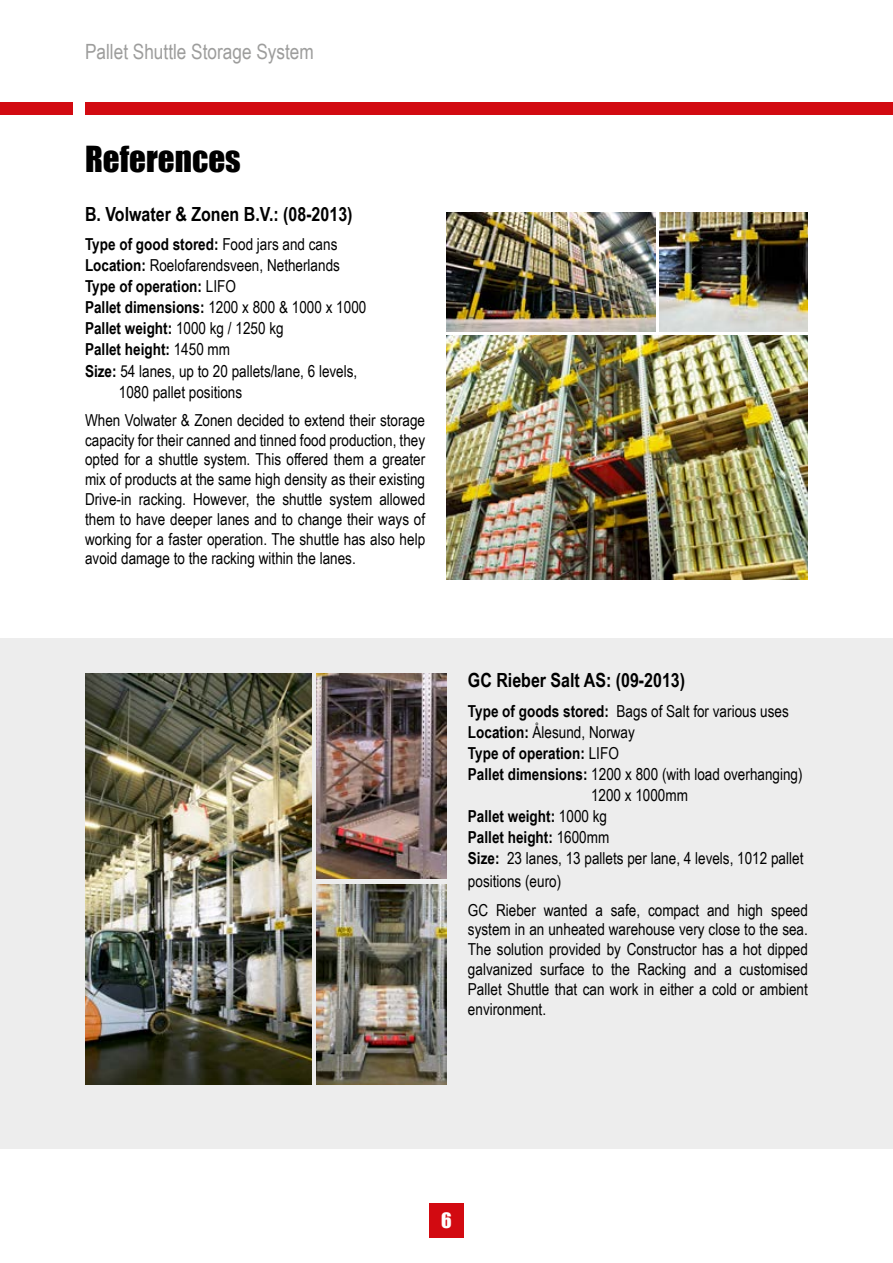
<style>
.page{position:relative;width:893px;height:1263px;background:#fff}
.page>*{position:absolute;margin:0;border:0;box-sizing:border-box;transform-origin:0 0}
.t1{font:33px "Impact";color:#000}
.t2{font:21px "Arial Narrow";color:#9d9d9c}
.t3{font:700 19.5px "Arial Narrow";color:#000}
.t4{font:19.5px "Impact";color:#fff}
.t5{font:16.5px/19.8px "Arial Narrow";color:#000;text-align:justify}
.t6{font:700 16.5px "Arial Narrow";color:#000}
.s1{font-weight:400}
.s2{font-weight:700}
</style>
<div class="page">
<div style="left:85px;top:102px;width:808px;height:13px;background:#d20a11"></div>
<div style="left:0;top:102px;width:72px;height:13px;background:#d20a11"></div>
<div style="left:429px;top:1203px;width:34px;height:34px;background:#d20a11"></div>
<div style="left:0;top:638px;width:893px;height:510px;background:#ededed"></div>
<img style="left:85px;top:673px;width:227px;height:411px">
<img style="left:316px;top:673px;width:130px;height:206px">
<img style="left:446px;top:212px;width:209px;height:120px">
<img style="left:660px;top:212px;width:148px;height:120px">
<img style="left:316px;top:884px;width:130px;height:201px">
<img style="left:446px;top:336px;width:362px;height:244px">
<p class="t2" style="left:85px;top:36px;width:230px">Pallet Shuttle Storage System</p>
<h1 class="t1" style="left:85px;top:133px;width:157px">References</h1>
<p class="t3" style="left:85px;top:199px;width:269px">B. Volwater &amp; Zonen B.V.: (08-2013)</p>
<p class="t6" style="left:85px;top:232px;width:254px">Type of good stored: <span class="s1">Food jars and cans</span></p>
<p class="t5" style="left:85px;top:255px;width:256px"><span class="s2">Location:</span> Roelofarendsveen, Netherlands</p>
<p class="t6" style="left:85px;top:274px;width:152px">Type of operation: <span class="s1">LIFO</span></p>
<p class="t5" style="left:85px;top:297px;width:283px"><span class="s2">Pallet dimensions:</span> 1200 x 800 &amp; 1000 x 1000</p>
<p class="t6" style="left:85px;top:316px;width:200px">Pallet weight: <span class="s1">1000 kg / 1250 kg</span></p>
<p class="t6" style="left:85px;top:337px;width:147px">Pallet height: <span class="s1">1450 mm</span></p>
<p class="t5" style="left:85px;top:360px;width:274px"><span class="s2">Size:</span> 54 lanes, up to 20 pallets/lane, 6 levels,</p>
<p class="t5" style="left:119px;top:381px;width:125px">1080 pallet positions</p>
<p class="t5" style="left:85px;top:409px;width:342px">When Volwater &amp; Zonen decided to extend their storage capacity for their canned and tinned food production, they opted for a shuttle system. This offered them a greater mix of products at the same high density as their existing Drive-in racking. However, the shuttle system allowed them to have deeper lanes and to change their ways of working for a faster operation. The shuttle has also help avoid damage to the racking within the lanes.</p>
<p class="t3" style="left:468px;top:666px;width:219px">GC Rieber Salt AS: (09-2013)</p>
<p class="t5" style="left:468px;top:700px;width:322px"><span class="s2">Type of goods stored:</span> Bags of Salt for various uses</p>
<p class="t5" style="left:468px;top:721px;width:168px"><span class="s2">Location:</span> Ålesund, Norway</p>
<p class="t6" style="left:468px;top:740px;width:152px">Type of operation: <span class="s1">LIFO</span></p>
<p class="t5" style="left:468px;top:763px;width:336px"><span class="s2">Pallet dimensions:</span> 1200 x 800 (with load overhanging)</p>
<p class="t5" style="left:591px;top:784px;width:99px">1200 x 1000mm</p>
<p class="t6" style="left:468px;top:803px;width:141px">Pallet weight: <span class="s1">1000 kg</span></p>
<p class="t6" style="left:468px;top:824px;width:143px">Pallet height: <span class="s1">1600mm</span></p>
<p class="t5" style="left:468px;top:847px;width:337px"><span class="s2">Size:</span> 23 lanes, 13 pallets per lane, 4 levels, 1012 pallet</p>
<p class="t5" style="left:468px;top:867px;width:341px;line-height:28.3px">positions (euro)<br>GC Rieber wanted a safe, compact and high speed</p>
<p class="t5" style="left:468px;top:919px;width:341px">system in an unheated warehouse very close to the sea.<br>The solution provided by Constructor has a hot dipped galvanized surface to the Racking and a customised Pallet Shuttle that can work in either a cold or ambient environment.</p>
<p class="t4" style="left:441px;top:1205px;width:12px">6</p>
</div>
